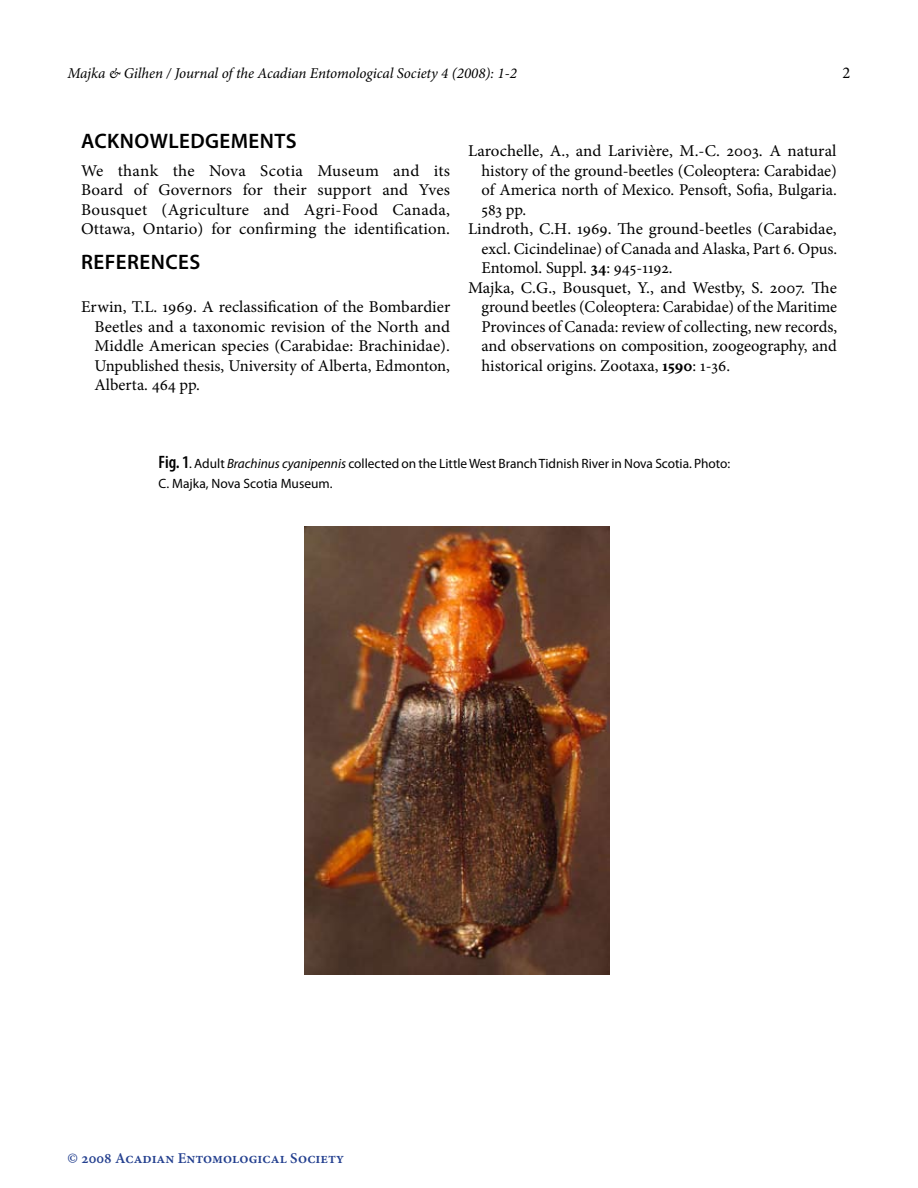
<style>
.page{position:relative;width:918px;height:1188px;background:#fff}
.page>*{position:absolute;margin:0;border:0;box-sizing:border-box;transform-origin:0 0}
.t1{font:600 21px "Myriad Pro";letter-spacing:.02em;color:#000}
.t2{font:16.5px/19.5px "Minion Pro";color:#000;text-align:justify}
.t3{font:italic 15px "Minion Pro";letter-spacing:-.005em;color:#000}
.t4{font:600 15px "Minion Pro";color:#24408f}
.t5{font:13.5px/19.5px "Myriad Pro";color:#000}
.s1{font-weight:700}
.s2{font-weight:600;font-stretch:condensed;font-size:18px}
.s3{font-style:italic}
</style>
<div class="page">
<img style="left:304px;top:526px;width:305px;height:449px">
<p class="t3" style="left:68px;top:63px;width:451px">Majka &amp; Gilhen / Journal of the Acadian Entomological Society 4 (2008): 1-2</p>
<p class="t1" style="left:81px;top:127px;width:217px">ACKNOWLEDGEMENTS</p>
<p class="t2" style="left:81px;top:161px;width:371px">We thank the Nova Scotia Museum and its Board of Governors for their support and Yves Bousquet (Agriculture and Agri-Food Canada, Ottawa, Ontario) for confirming the identification.</p>
<p class="t1" style="left:81px;top:248px;width:48px">REFERENCES</p>
<p class="t2" style="left:94px;top:297px;width:357px;text-indent:-14px">Erwin, T.L. 1969. A reclassification of the Bombardier Beetles and a taxonomic revision of the North and Middle American species (Carabidae: Brachinidae).<br>Unpublished thesis, University of Alberta, Edmonton, Alberta. 464 pp.</p>
<p class="t2" style="left:468px;top:141px;width:370px">Larochelle, A., and Larivière, M.-C. 2003. A natural</p>
<p class="t2" style="left:482px;top:161px;width:357px">history of the ground-beetles (Coleoptera: Carabidae)</p>
<p class="t2" style="left:482px;top:180px;width:357px">of America north of Mexico. Pensoft, Sofia, Bulgaria.</p>
<p class="t2" style="left:482px;top:200px;width:46px">583 pp.</p>
<p class="t2" style="left:468px;top:219px;width:370px">Lindroth, C.H. 1969. The ground-beetles (Carabidae,</p>
<p class="t2" style="left:482px;top:239px;width:357px">excl. Cicindelinae) of Canada and Alaska, Part 6. Opus.</p>
<p class="t2" style="left:482px;top:258px;width:193px">Entomol. Suppl. <span class="s1">34</span>: 945-1192.</p>
<p class="t2" style="left:468px;top:278px;width:370px">Majka, C.G., Bousquet, Y., and Westby, S. 2007. The</p>
<p class="t2" style="left:482px;top:297px;width:357px">ground beetles (Coleoptera: Carabidae) of the Maritime</p>
<p class="t2" style="left:482px;top:317px;width:357px">Provinces of Canada: review of collecting, new records,</p>
<p class="t2" style="left:482px;top:336px;width:357px">and observations on composition, zoogeography, and</p>
<p class="t2" style="left:482px;top:356px;width:250px">historical origins. Zootaxa, <span class="s1">1590</span>: 1-36.</p>
<p class="t5" style="left:159px;top:454px;width:573px"><span class="s2">Fig. 1</span>. Adult <span class="s3">Brachinus cyanipennis</span> collected on the Little West Branch Tidnish River in Nova Scotia. Photo:<br>C. Majka, Nova Scotia Museum.</p>
<p class="t4" style="left:68px;top:1149px;width:278px">© 2008 Acadian Entomological Society</p>
</div>
